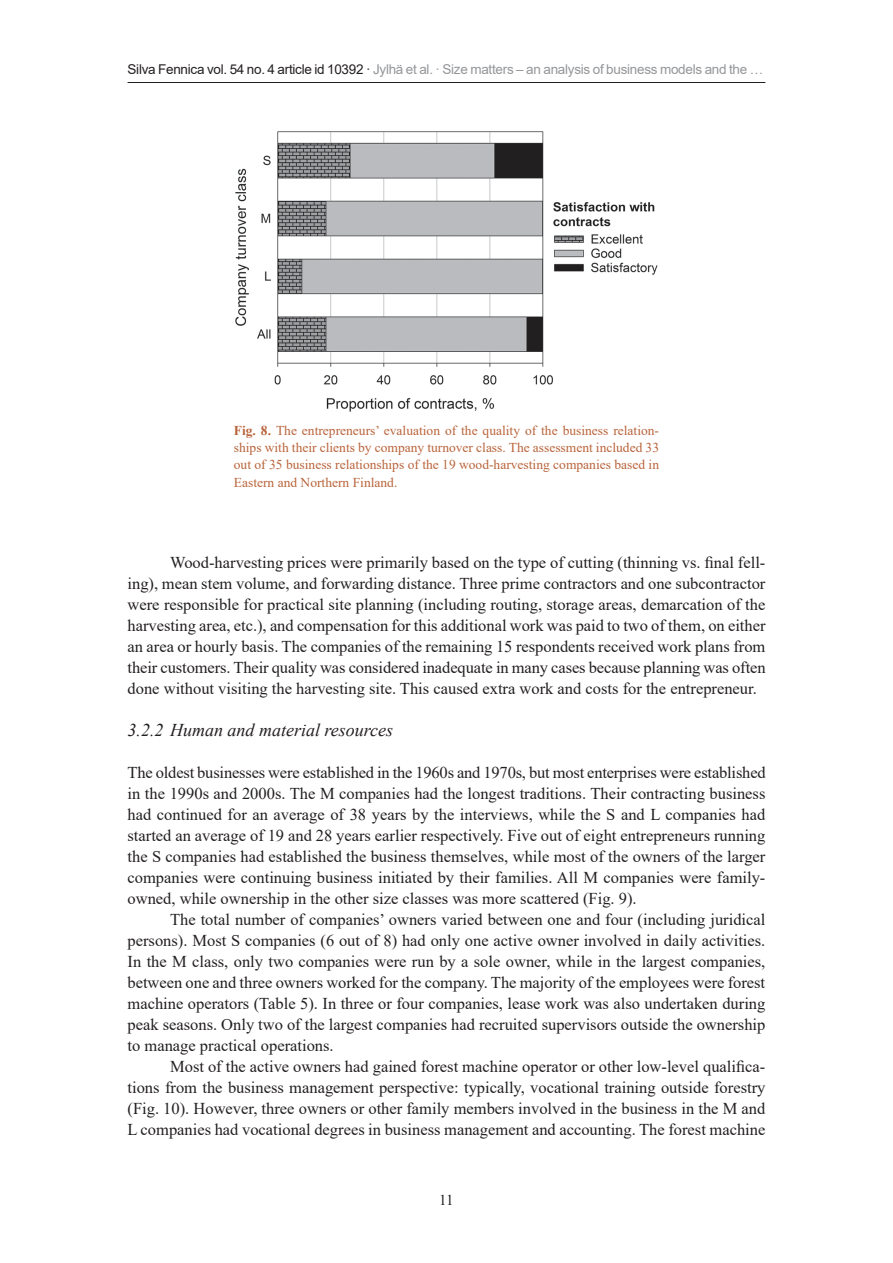
<style>
.page{position:relative;width:893px;height:1263px;background:#fff}
.page>*{position:absolute;margin:0;border:0;box-sizing:border-box;transform-origin:0 0}
.heading-3{font:italic 18px "Times New Roman";color:#231f20}
.body-text{font:16.5px/21px "Times New Roman";color:#231f20;text-align:justify}
.body-text-1st{font:16.5px/21px "Times New Roman";color:#231f20;text-align:justify}
.t1{font:15px "Times New Roman";color:#231f20}
.fig-caption{font:13.5px/17.2px "Times New Roman";color:#b9643b;text-align:justify}
.t2{font:13.5px "Arial";letter-spacing:-.02em;color:#949699}
.s1{color:#231f20}
.s2{font-weight:700}
</style>
<div class="page">
<hr style="left:128px;top:82px;width:637px;height:1px;background:#231f20">
<img style="left:235px;top:131px;width:423px;height:281px">
<p class="t2" style="left:128px;top:60px;width:637px"><span class="s1">Silva Fennica vol. 54 no. 4 article id 10392 ·</span> Jylhä et al. · Size matters – an analysis of business models and the …</p>
<p class="fig-caption" style="left:234px;top:421px;width:427px"><span class="s2">Fig. 8.</span> The entrepreneurs’ evaluation of the quality of the business relation&shy;ships with their clients by company turnover class. The assessment included 33 out of 35 business relationships of the 19 wood-harvesting companies based in Eastern and Northern Finland.</p>
<p class="body-text" style="left:128px;top:551px;width:640px;text-indent:43px">Wood-harvesting prices were primarily based on the type of cutting (thinning vs. final fell&shy;ing), mean stem volume, and forwarding distance. Three prime contractors and one subcontractor were responsible for practical site planning (including routing, storage areas, demarcation of the harvesting area, etc.), and compensation for this additional work was paid to two of them, on either an area or hourly basis. The companies of the remaining 15 respondents received work plans from their customers. Their quality was considered inadequate in many cases because planning was often done without visiting the harvesting site. This caused extra work and costs for the entrepreneur.</p>
<p class="heading-3" style="left:128px;top:717px;width:267px">3.2.2 Human and material resources</p>
<p class="body-text-1st" style="left:128px;top:761px;width:640px">The oldest businesses were established in the 1960s and 1970s, but most enterprises were established in the 1990s and 2000s. The M companies had the longest traditions. Their contracting business had continued for an average of 38 years by the interviews, while the S and L companies had started an average of 19 and 28 years earlier respectively. Five out of eight entrepreneurs running the S companies had established the business themselves, while most of the owners of the larger companies were continuing business initiated by their families. All M companies were family&shy;owned, while ownership in the other size classes was more scattered (Fig. 9).</p>
<p class="body-text" style="left:128px;top:908px;width:639px;text-indent:43px">The total number of companies’ owners varied between one and four (including juridical persons). Most S companies (6 out of 8) had only one active owner involved in daily activities.<br>In the M class, only two companies were run by a sole owner, while in the largest companies, between one and three owners worked for the company. The majority of the employees were forest machine operators (Table 5). In three or four companies, lease work was also undertaken during peak seasons. Only two of the largest companies had recruited supervisors outside the ownership to manage practical operations.</p>
<p class="body-text" style="left:128px;top:1055px;width:639px;text-indent:43px">Most of the active owners had gained forest machine operator or other low-level qualifica&shy;tions from the business management perspective: typically, vocational training outside forestry (Fig. 10). However, three owners or other family members involved in the business in the M and L companies had vocational degrees in business management and accounting. The forest machine</p>
<p class="t1" style="left:439px;top:1190px;width:16px">11</p>
</div>
